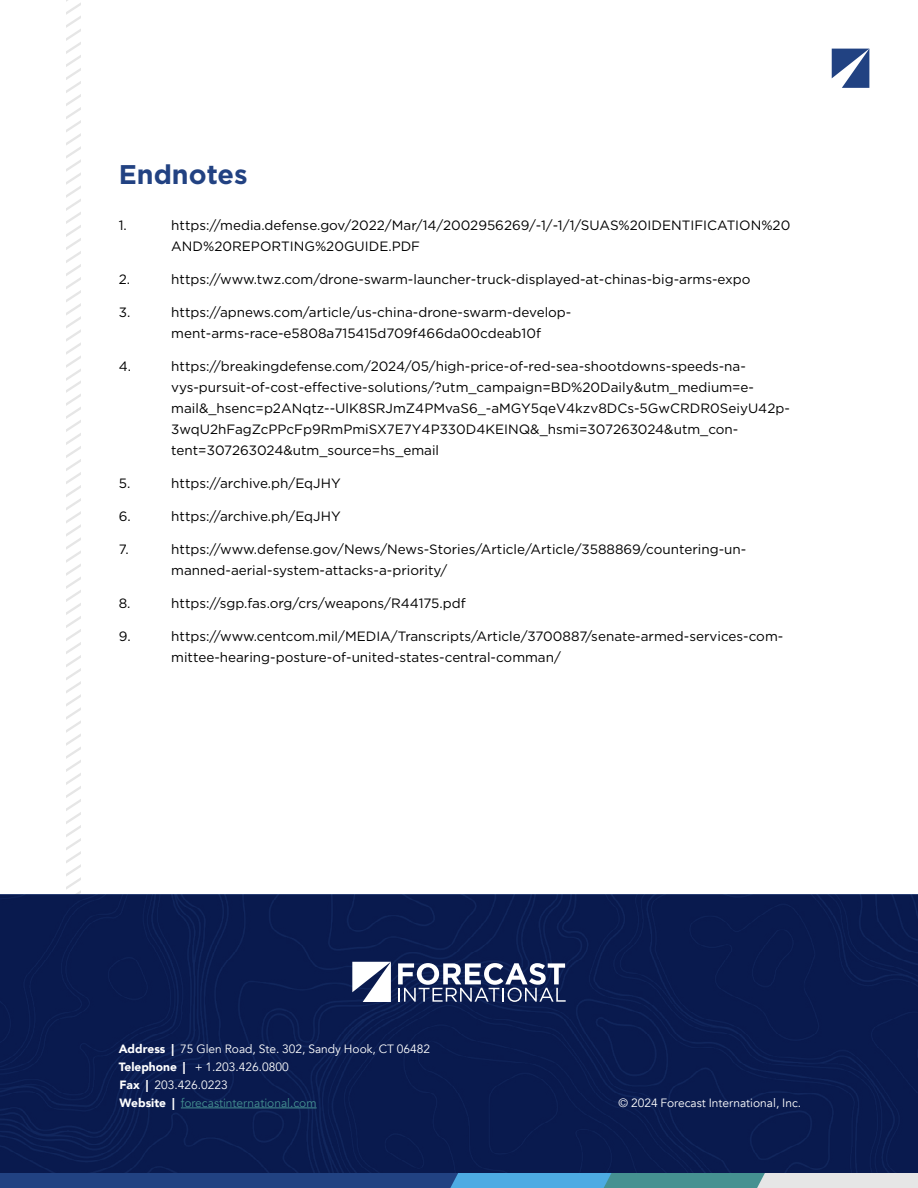
<style>
.page{position:relative;width:918px;height:1188px;background:#fff}
.page>*{position:absolute;margin:0;border:0;box-sizing:border-box;transform-origin:0 0}
.t1{font:700 27px "Gotham";color:#224282}
.t2{font:13.5px/21px "Gotham";color:#000}
.t3{font:12px/18px "Avenir";color:#fff}
.s1{font-weight:900}
.s2{color:#459191}
</style>
<div class="page">
<svg style="left:66px;top:0;width:15px;height:894px"></svg>
<svg style="left:832px;top:49px;width:37px;height:39px"></svg>
<svg style="left:0;top:1173px;width:918px;height:15px"></svg>
<div style="left:0;top:894px;width:918px;height:279px;background:#091a4e"></div>
<svg style="left:398px;top:963px;width:168px;height:39px"></svg>
<svg style="left:352px;top:962px;width:39px;height:40px"></svg>
<hr style="left:181px;top:1108px;width:136px;height:1px;background:#459191">
<h1 class="t1" style="left:119px;top:156px;width:130px">Endnotes</h1>
<p class="t2" style="left:119px;top:214px;width:10px">1.</p>
<p class="t2" style="left:171px;top:214px;width:621px">https://media.defense.gov/2022/Mar/14/2002956269/-1/-1/1/SUAS%20IDENTIFICATION%20<br>AND%20REPORTING%20GUIDE.PDF</p>
<p class="t2" style="left:119px;top:268px;width:13px">2.</p>
<p class="t2" style="left:171px;top:268px;width:581px">https://www.twz.com/drone-swarm-launcher-truck-displayed-at-chinas-big-arms-expo</p>
<p class="t2" style="left:119px;top:301px;width:13px">3.</p>
<p class="t2" style="left:171px;top:301px;width:402px">https://apnews.com/article/us-china-drone-swarm-develop&shy;ment-arms-race-e5808a715415d709f466da00cdeab10f</p>
<p class="t2" style="left:119px;top:355px;width:14px">4.</p>
<p class="t2" style="left:171px;top:355px;width:620px">https://breakingdefense.com/2024/05/high-price-of-red-sea-shootdowns-speeds-na&shy;vys-pursuit-of-cost-effective-solutions/?utm_campaign=BD%20Daily&amp;utm_medium=e&shy;mail&amp;_hsenc=p2ANqtz--UlK8SRJmZ4PMvaS6_-aMGY5qeV4kzv8DCs-5GwCRDR0SeiyU42p-3wqU2hFagZcPPcFp9RmPmiSX7E7Y4P330D4KEINQ&amp;_hsmi=307263024&amp;utm_con&shy;tent=307263024&amp;utm_source=hs_email</p>
<p class="t2" style="left:119px;top:472px;width:13px">5.</p>
<p class="t2" style="left:171px;top:472px;width:171px">https://archive.ph/EqJHY</p>
<p class="t2" style="left:119px;top:505px;width:14px">6.</p>
<p class="t2" style="left:171px;top:505px;width:171px">https://archive.ph/EqJHY</p>
<p class="t2" style="left:119px;top:538px;width:11px">7.</p>
<p class="t2" style="left:171px;top:538px;width:577px">https://www.defense.gov/News/News-Stories/Article/Article/3588869/countering-un&shy;manned-aerial-system-attacks-a-priority/</p>
<p class="t2" style="left:119px;top:592px;width:13px">8.</p>
<p class="t2" style="left:171px;top:592px;width:296px">https://sgp.fas.org/crs/weapons/R44175.pdf</p>
<p class="t2" style="left:119px;top:625px;width:13px">9.</p>
<p class="t2" style="left:171px;top:625px;width:614px">https://www.centcom.mil/MEDIA/Transcripts/Article/3700887/senate-armed-services-com&shy;mittee-hearing-posture-of-united-states-central-comman/</p>
<p class="t3" style="left:119px;top:1040px;width:313px"><span class="s1">Address |</span> 75 Glen Road, Ste. 302, Sandy Hook, CT 06482<br><span class="s1">Telephone |</span> + 1.203.426.0800<br><span class="s1">Fax |</span> 203.426.0223<br><span class="s1">Website |</span> <span class="s2">forecastinternational.com</span></p>
<p class="t3" style="left:619px;top:1094px;width:184px">© 2024 Forecast International, Inc.</p>
</div>
